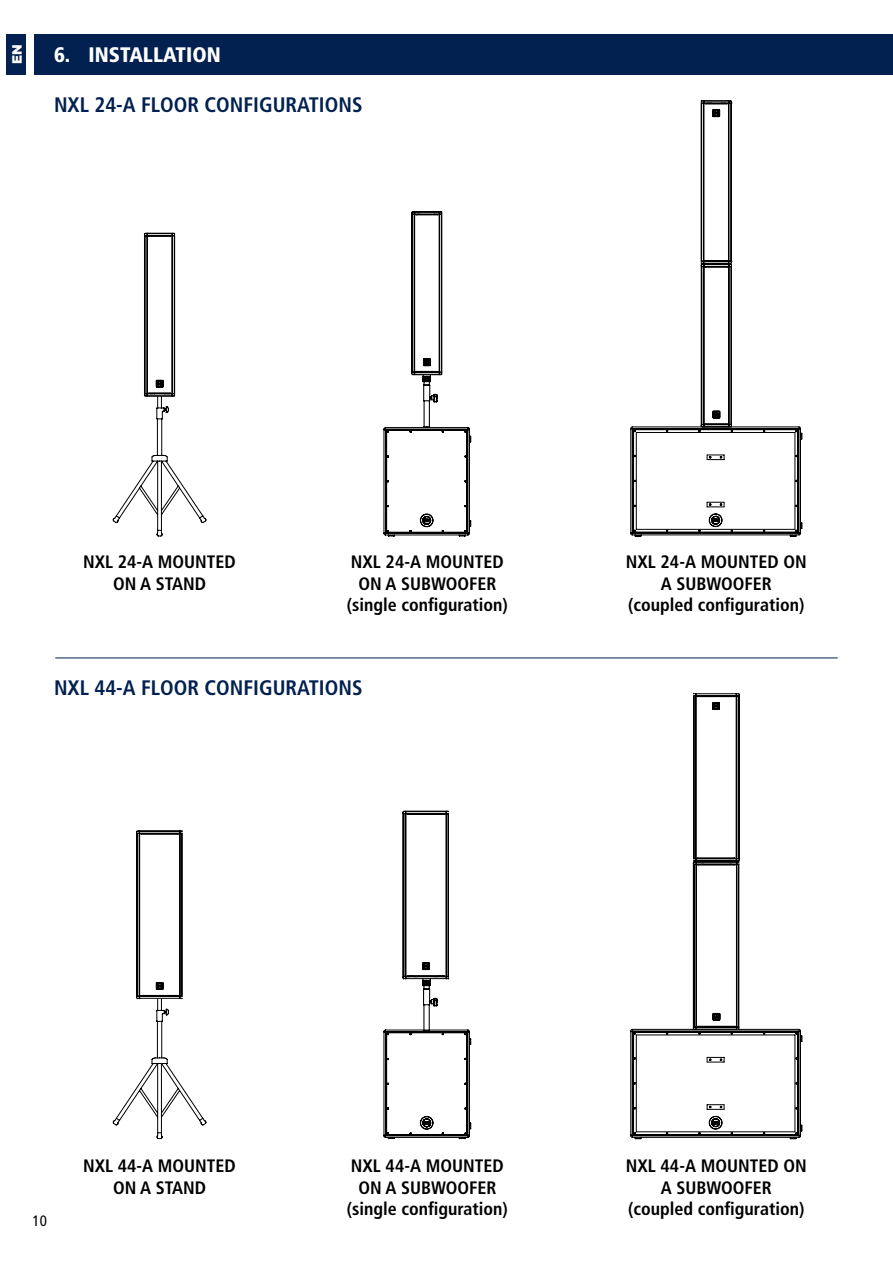
<style>
.page{position:relative;width:893px;height:1263px;background:#fff}
.page>*{position:absolute;margin:0;border:0;box-sizing:border-box;transform-origin:0 0}
.t1{font:700 condensed 21px "Frutiger LT Std";color:#022050}
.t2{font:900 condensed 21px "Frutiger LT Std";color:#fff}
.t3{font:700 condensed 18px/21.6px "Frutiger LT Std";color:#000;text-align:center}
.t4{font:condensed 15px "Frutiger LT Std";color:#000}
.t5{font:900 13.5px "Gotham";color:#fff}
</style>
<div class="page">
<div style="left:6px;top:34px;width:20px;height:41px;background:#022050"></div>
<div style="left:34px;top:34px;width:859px;height:41px;background:#022050"></div>
<svg style="left:112px;top:232px;width:95px;height:305px"></svg>
<svg style="left:112px;top:830px;width:95px;height:309px"></svg>
<hr style="left:55px;top:657px;width:783px;height:1px;background:#022050">
<svg style="left:383px;top:211px;width:89px;height:326px"></svg>
<svg style="left:383px;top:810px;width:89px;height:329px"></svg>
<svg style="left:630px;top:100px;width:173px;height:437px"></svg>
<svg style="left:630px;top:693px;width:173px;height:447px"></svg>
<p class="t5" style="left:8px;top:64px;width:21px;rotate:-90deg">EN</p>
<p class="t2" style="left:54px;top:42px;width:168px">6. INSTALLATION</p>
<p class="t1" style="left:54px;top:92px;width:310px">NXL 24-A FLOOR CONFIGURATIONS</p>
<p class="t3" style="left:83px;top:551px;width:154px">NXL 24-A MOUNTED<br>ON A STAND</p>
<p class="t3" style="left:347px;top:551px;width:163px">NXL 24-A MOUNTED<br>ON A SUBWOOFER (single configuration)</p>
<p class="t3" style="left:626px;top:551px;width:182px">NXL 24-A MOUNTED ON<br>A SUBWOOFER<br>(coupled configuration)</p>
<p class="t1" style="left:54px;top:675px;width:310px">NXL 44-A FLOOR CONFIGURATIONS</p>
<p class="t4" style="left:33px;top:1211px;width:16px">10</p>
<p class="t3" style="left:83px;top:1155px;width:154px">NXL 44-A MOUNTED<br>ON A STAND</p>
<p class="t3" style="left:347px;top:1155px;width:163px">NXL 44-A MOUNTED<br>ON A SUBWOOFER (single configuration)</p>
<p class="t3" style="left:626px;top:1155px;width:182px">NXL 44-A MOUNTED ON<br>A SUBWOOFER<br>(coupled configuration)</p>
</div>
